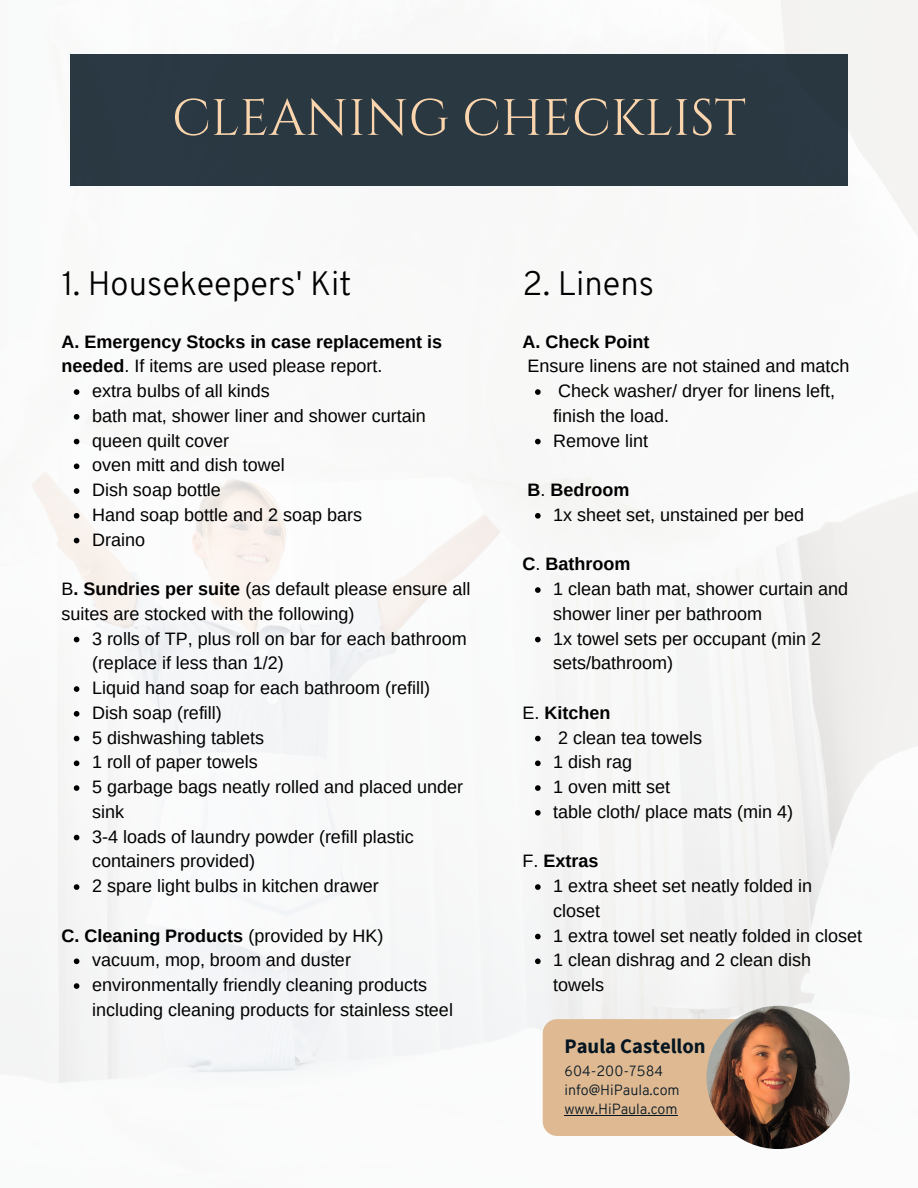
<style>
.page{position:relative;width:918px;height:1188px;background:#fff}
.page>*{position:absolute;margin:0;border:0;box-sizing:border-box;transform-origin:0 0}
.t1{font:51.15px "Cinzel";color:#fbd5ad}
.t2{font:300 33px "Overpass";color:#000}
.t3{font:700 20.55px "Source Sans Pro";color:#051622}
.t4{font:18px/24.8px "Arimo";color:#000}
.t5{font:700 18px/24.8px "Arimo";color:#000}
.t6{font:300 14.4px "Overpass";color:#051622}
.s1{font-weight:400}
.s2{font-weight:700}
</style>
<div class="page">
<div style="left:70px;top:54px;width:778px;height:132px;background:#2a3842"></div>
<div style="left:543px;top:1019px;width:278px;height:117px;background:#deb992;border-radius:15px"></div>
<hr style="left:565px;top:1115px;width:113px;height:1px;background:#051622">
<img style="left:706px;top:1006px;width:144px;height:143px;border-radius:50%">
<svg style="left:74px;top:389px;width:5px;height:6px"></svg>
<svg style="left:74px;top:414px;width:5px;height:6px"></svg>
<svg style="left:74px;top:439px;width:5px;height:5px"></svg>
<svg style="left:74px;top:464px;width:5px;height:5px"></svg>
<svg style="left:74px;top:488px;width:5px;height:6px"></svg>
<svg style="left:74px;top:513px;width:5px;height:6px"></svg>
<svg style="left:74px;top:538px;width:5px;height:5px"></svg>
<svg style="left:74px;top:637px;width:5px;height:5px"></svg>
<svg style="left:74px;top:686px;width:5px;height:6px"></svg>
<svg style="left:74px;top:711px;width:5px;height:6px"></svg>
<svg style="left:74px;top:736px;width:5px;height:5px"></svg>
<svg style="left:74px;top:760px;width:5px;height:6px"></svg>
<svg style="left:74px;top:785px;width:5px;height:6px"></svg>
<svg style="left:74px;top:835px;width:5px;height:5px"></svg>
<svg style="left:74px;top:884px;width:5px;height:6px"></svg>
<svg style="left:74px;top:958px;width:5px;height:6px"></svg>
<svg style="left:74px;top:983px;width:5px;height:6px"></svg>
<svg style="left:535px;top:389px;width:6px;height:6px"></svg>
<svg style="left:535px;top:439px;width:6px;height:5px"></svg>
<svg style="left:535px;top:513px;width:6px;height:6px"></svg>
<svg style="left:535px;top:587px;width:6px;height:6px"></svg>
<svg style="left:535px;top:637px;width:6px;height:5px"></svg>
<svg style="left:535px;top:736px;width:6px;height:5px"></svg>
<svg style="left:535px;top:760px;width:6px;height:6px"></svg>
<svg style="left:535px;top:785px;width:6px;height:6px"></svg>
<svg style="left:535px;top:810px;width:6px;height:6px"></svg>
<svg style="left:535px;top:884px;width:6px;height:6px"></svg>
<svg style="left:535px;top:934px;width:6px;height:5px"></svg>
<svg style="left:535px;top:958px;width:6px;height:6px"></svg>
<p class="t1" style="left:172px;top:85px;width:576px">CLEANING CHECKLIST</p>
<p class="t2" style="left:61px;top:270px;width:292px">1. Housekeepers' Kit</p>
<p class="t2" style="left:523px;top:270px;width:133px">2. Linens</p>
<p class="t5" style="left:61px;top:329px;width:382px">A. Emergency Stocks in case replacement is needed<span class="s1">. If items are used please report.</span></p>
<p class="t4" style="left:92px;top:379px;width:179px">extra bulbs of all kinds</p>
<p class="t4" style="left:92px;top:403px;width:335px">bath mat, shower liner and shower curtain</p>
<p class="t4" style="left:92px;top:428px;width:139px">queen quilt cover</p>
<p class="t4" style="left:92px;top:453px;width:194px">oven mitt and dish towel</p>
<p class="t4" style="left:92px;top:478px;width:130px">Dish soap bottle</p>
<p class="t4" style="left:92px;top:502px;width:272px">Hand soap bottle and 2 soap bars</p>
<p class="t4" style="left:92px;top:527px;width:55px">Draino</p>
<p class="t4" style="left:61px;top:577px;width:411px">B<span class="s2">. Sundries per suite</span> (as default please ensure all suites are stocked with the following)</p>
<p class="t4" style="left:92px;top:626px;width:376px">3 rolls of TP, plus roll on bar for each bathroom (replace if less than 1/2)</p>
<p class="t4" style="left:92px;top:676px;width:339px">Liquid hand soap for each bathroom (refill)</p>
<p class="t4" style="left:92px;top:700px;width:131px">Dish soap (refill)</p>
<p class="t4" style="left:92px;top:725px;width:174px">5 dishwashing tablets</p>
<p class="t4" style="left:92px;top:750px;width:167px">1 roll of paper towels</p>
<p class="t4" style="left:92px;top:775px;width:373px">5 garbage bags neatly rolled and placed under sink</p>
<p class="t4" style="left:92px;top:824px;width:323px">3-4 loads of laundry powder (refill plastic containers provided)</p>
<p class="t4" style="left:92px;top:874px;width:288px">2 spare light bulbs in kitchen drawer</p>
<p class="t5" style="left:61px;top:923px;width:323px">C. Cleaning Products <span class="s1">(provided by HK)</span></p>
<p class="t4" style="left:92px;top:948px;width:260px">vacuum, mop, broom and duster</p>
<p class="t4" style="left:92px;top:973px;width:362px">environmentally friendly cleaning products including cleaning products for stainless steel</p>
<p class="t5" style="left:523px;top:329px;width:128px">A. Check Point</p>
<p class="t4" style="left:528px;top:354px;width:323px">Ensure linens are not stained and match</p>
<p class="t4" style="left:553px;top:379px;width:283px">Check washer/ dryer for linens left, finish the load.</p>
<p class="t4" style="left:553px;top:428px;width:96px">Remove lint</p>
<p class="t5" style="left:528px;top:478px;width:103px">B<span class="s1">.</span> Bedroom</p>
<p class="t4" style="left:553px;top:502px;width:252px">1x sheet set, unstained per bed</p>
<p class="t5" style="left:523px;top:552px;width:109px">C<span class="s1">.</span> Bathroom</p>
<p class="t4" style="left:553px;top:577px;width:296px">1 clean bath mat, shower curtain and shower liner per bathroom</p>
<p class="t4" style="left:553px;top:626px;width:269px">1x towel sets per occupant (min 2 sets/bathroom)</p>
<p class="t5" style="left:523px;top:700px;width:89px"><span class="s1">E.</span> Kitchen</p>
<p class="t4" style="left:558px;top:725px;width:145px">2 clean tea towels</p>
<p class="t4" style="left:553px;top:750px;width:81px">1 dish rag</p>
<p class="t4" style="left:553px;top:775px;width:118px">1 oven mitt set</p>
<p class="t4" style="left:553px;top:799px;width:241px">table cloth/ place mats (min 4)</p>
<p class="t5" style="left:523px;top:849px;width:77px"><span class="s1">F.</span> Extras</p>
<p class="t4" style="left:553px;top:874px;width:260px">1 extra sheet set neatly folded in closet</p>
<p class="t4" style="left:553px;top:923px;width:310px">1 extra towel set neatly folded in closet</p>
<p class="t4" style="left:553px;top:948px;width:260px">1 clean dishrag and 2 clean dish towels</p>
<p class="t3" style="left:565px;top:1033px;width:143px">Paula Castellon</p>
<p class="t6" style="left:565px;top:1065px;width:100px">604-200-7584</p>
<p class="t6" style="left:565px;top:1084px;width:117px">info@HiPaula.com</p>
<p class="t6" style="left:565px;top:1104px;width:115px">www.HiPaula.com</p>
</div>
